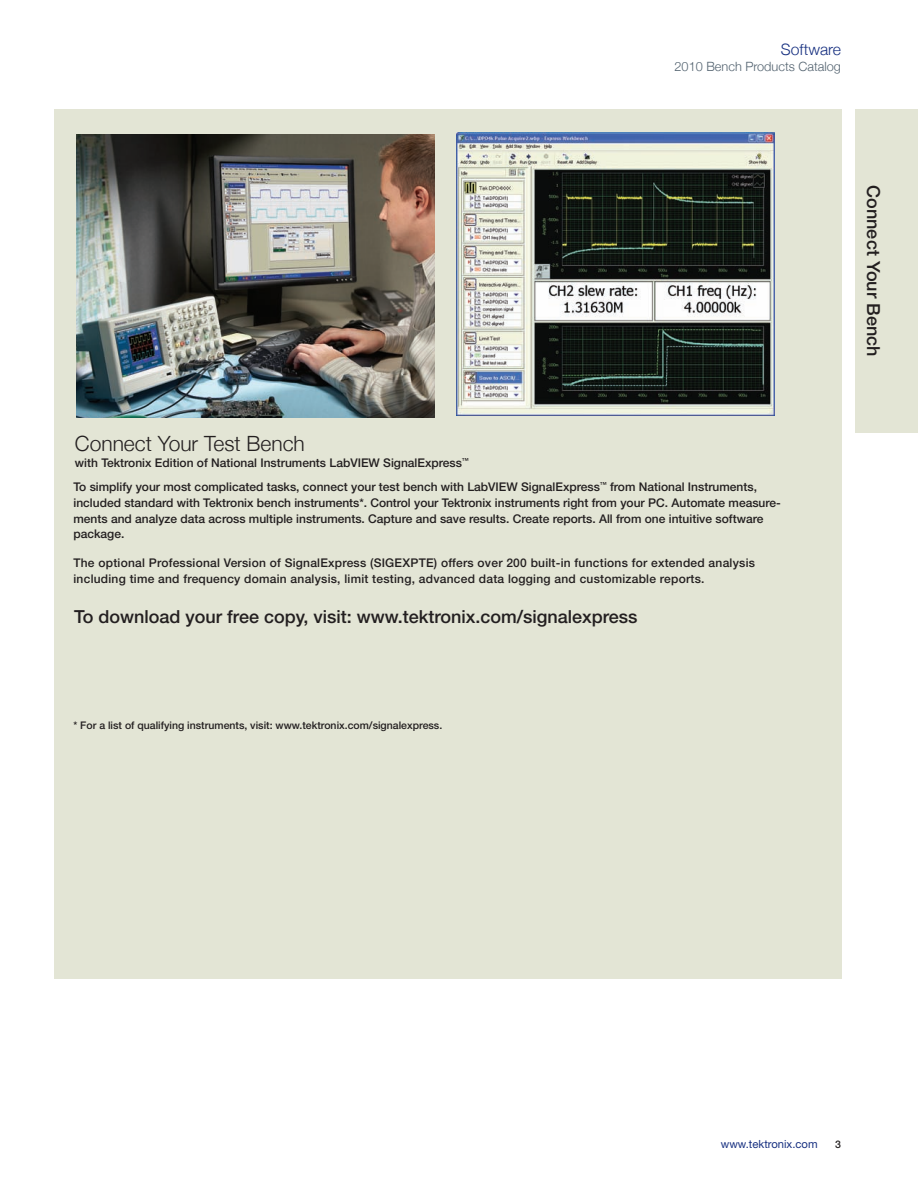
<style>
.page{position:relative;width:918px;height:1188px;background:#fff}
.page>*{position:absolute;margin:0;border:0;box-sizing:border-box;transform-origin:0 0}
.t1{font:300 21px "Helvetica Neue";color:#231f20}
.t2{font:500 18px "Helvetica Neue";color:#231f20}
.t3{font:300 15.75px "Helvetica Neue";color:#183181}
.t4{font:300 12.75px "Helvetica Neue";color:#52626f}
.t5{font:500 12px/15.8px "Helvetica Neue";color:#231f20}
.t6{font:500 12px/15.8px "Helvetica Neue";letter-spacing:.02em;color:#231f20}
.t7{font:11.25px "Helvetica Neue";color:#183181}
.t8{font:500 10.5px "Helvetica Neue";color:#231f20}
</style>
<div class="page">
<div style="left:54px;top:109px;width:787px;height:870px;background:#e3e5d5"></div>
<img style="left:76px;top:134px;width:359px;height:283px">
<img style="left:456px;top:132px;width:318px;height:283px">
<div style="left:855px;top:109px;width:63px;height:323px;background:#e3e5d5"></div>
<h3 class="t3" style="left:781px;top:40px;width:62px">Software</h3>
<p class="t4" style="left:675px;top:58px;width:168px">2010 Bench Products Catalog</p>
<h1 class="t1" style="left:75px;top:431px;width:231px">Connect Your Test Bench</h1>
<p class="t5" style="left:74px;top:450px;width:685px;line-height:24.5px">with Tektronix Edition of National Instruments LabVIEW SignalExpress<sup>™<br></sup>To simplify your most complicated tasks, connect your test bench with LabVIEW SignalExpress<sup>™</sup> from National Instruments,</p>
<p class="t5" style="left:74px;top:495px;width:709px">included standard with Tektronix bench instruments*. Control your Tektronix instruments right from your PC. Automate measure&shy;ments and analyze data across multiple instruments. Capture and save results. Create reports. All from one intuitive software package.</p>
<p class="t6" style="left:74px;top:555px;width:683px">The optional Professional Version of SignalExpress (SIGEXPTE) offers over 200 built-in functions for extended analysis including time and frequency domain analysis, limit testing, advanced data logging and customizable reports.</p>
<h2 class="t2" style="left:74px;top:606px;width:565px">To download your free copy, visit: www.tektronix.com/signalexpress</h2>
<p class="t8" style="left:74px;top:719px;width:370px">* For a list of qualifying instruments, visit: www.tektronix.com/signalexpress.</p>
<h2 class="t2" style="left:884px;top:185px;width:173px;rotate:90deg">Connect Your Bench</h2>
<p class="t7" style="left:721px;top:1138px;width:98px">www.tektronix.com</p>
<p class="t8" style="left:835px;top:1138px;width:7px">3</p>
</div>
